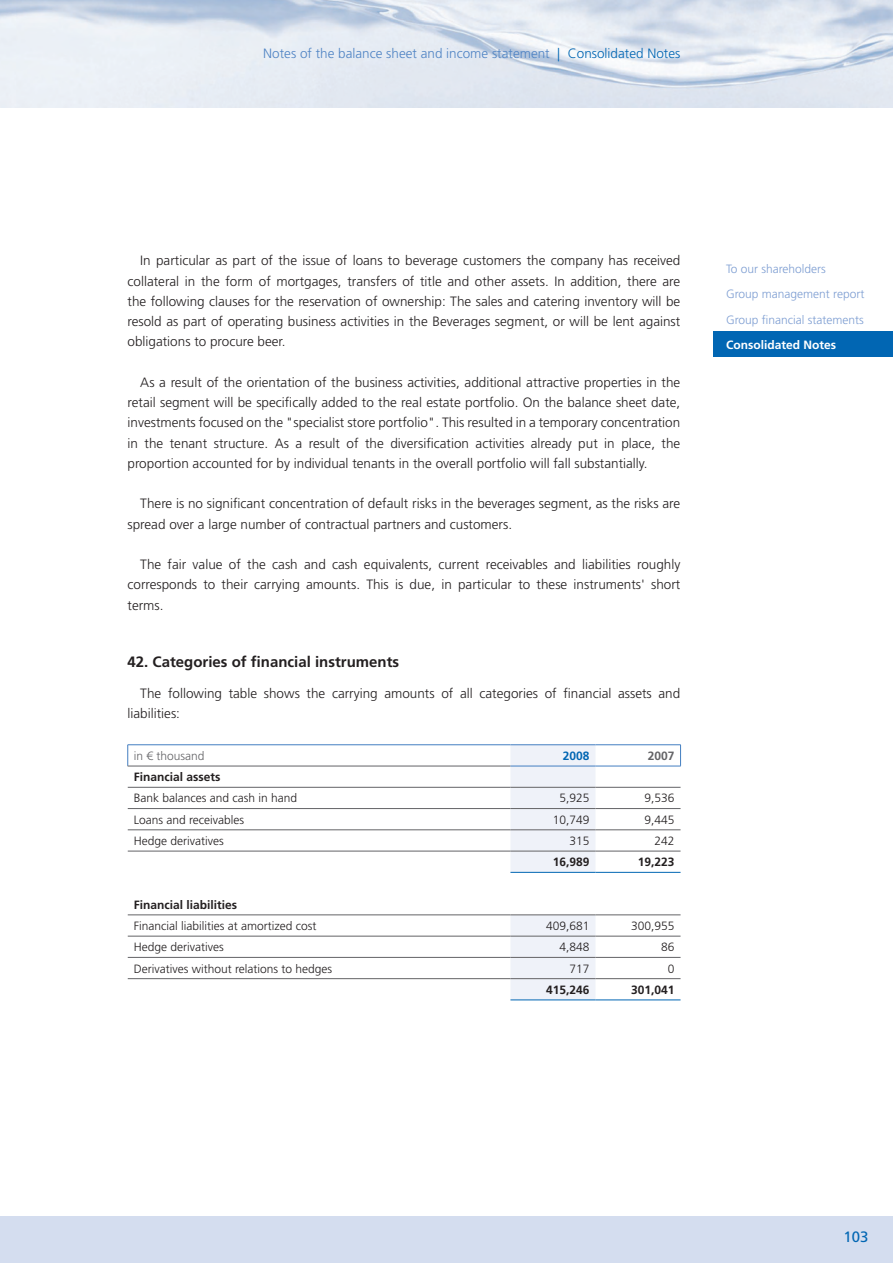
<style>
.page{position:relative;width:893px;height:1263px;background:#fff}
.page>*{position:absolute;margin:0;border:0;box-sizing:border-box;transform-origin:0 0}
.t1{font:700 15px "Frutiger LT Std";color:#231f20}
.t2{font:15px "Frutiger LT Std";color:#0166b3}
.t3{font:300 13.5px/20.2px "Frutiger LT Std";color:#231f20;text-align:justify}
.t4{font:300 13.5px "Frutiger LT Std";color:#5084c4}
.t5{font:300 12px "Frutiger LT Std";color:#231f20}
.t6{font:300 12px/25.5px "Frutiger LT Std";color:#7e9ed2}
.t7{font:700 12px "Frutiger LT Std";color:#231f20}
.t8{font:700 12px "Frutiger LT Std";color:#fff}
.t9{font:300 12px "Frutiger LT Std";color:#636366}
.t10{font:700 12px "Frutiger LT Std";color:#0166b3}
.t11{font:700 12px "Frutiger LT Std";color:#636366}
.s1{color:#0166b3}
</style>
<div class="page">
<img style="left:0;top:0;width:893px;height:107px">
<div style="left:0;top:1216px;width:893px;height:47px;background:#d4ddef"></div>
<svg style="left:510px;top:745px;width:85px;height:254px"></svg>
<svg style="left:127px;top:745px;width:1px;height:21px"></svg>
<hr style="left:128px;top:744px;width:382px;height:1px;background:#437ec1">
<hr style="left:510px;top:872px;width:85px;height:1px;background:#0166b3">
<hr style="left:595px;top:872px;width:86px;height:1px;background:#0166b3">
<hr style="left:510px;top:999px;width:85px;height:1px;background:#0166b3">
<hr style="left:595px;top:999px;width:86px;height:1px;background:#0166b3">
<hr style="left:128px;top:766px;width:382px;height:1px;background:#636366">
<hr style="left:128px;top:787px;width:382px;height:1px;background:#636366">
<hr style="left:510px;top:787px;width:85px;height:1px;background:#636366">
<hr style="left:595px;top:787px;width:86px;height:1px;background:#636366">
<hr style="left:128px;top:808px;width:382px;height:1px;background:#636366">
<hr style="left:510px;top:808px;width:85px;height:1px;background:#636366">
<hr style="left:595px;top:808px;width:86px;height:1px;background:#636366">
<hr style="left:128px;top:829px;width:382px;height:1px;background:#636366">
<hr style="left:510px;top:829px;width:85px;height:1px;background:#636366">
<hr style="left:595px;top:829px;width:86px;height:1px;background:#636366">
<hr style="left:128px;top:851px;width:382px;height:1px;background:#636366">
<hr style="left:510px;top:851px;width:85px;height:1px;background:#636366">
<hr style="left:595px;top:851px;width:86px;height:1px;background:#636366">
<hr style="left:128px;top:915px;width:382px;height:1px;background:#636366">
<hr style="left:510px;top:915px;width:85px;height:1px;background:#636366">
<hr style="left:595px;top:915px;width:86px;height:1px;background:#636366">
<hr style="left:128px;top:936px;width:382px;height:1px;background:#636366">
<hr style="left:510px;top:936px;width:85px;height:1px;background:#636366">
<hr style="left:595px;top:936px;width:86px;height:1px;background:#636366">
<hr style="left:128px;top:957px;width:382px;height:1px;background:#636366">
<hr style="left:510px;top:957px;width:85px;height:1px;background:#636366">
<hr style="left:595px;top:957px;width:86px;height:1px;background:#636366">
<hr style="left:128px;top:978px;width:382px;height:1px;background:#636366">
<hr style="left:510px;top:978px;width:85px;height:1px;background:#636366">
<hr style="left:595px;top:978px;width:86px;height:1px;background:#636366">
<hr style="left:510px;top:744px;width:85px;height:1px;background:#437ec1">
<hr style="left:595px;top:744px;width:86px;height:1px;background:#437ec1">
<svg style="left:680px;top:745px;width:1px;height:21px"></svg>
<hr style="left:510px;top:766px;width:85px;height:1px;background:#437ec1">
<hr style="left:595px;top:766px;width:86px;height:1px;background:#437ec1">
<div style="left:713px;top:332px;width:180px;height:25px;background:#0166b3"></div>
<p class="t4" style="left:263px;top:46px;width:419px">Notes of the balance sheet and income statement <span class="s1">| Consolidated Notes</span></p>
<p class="t3" style="left:128px;top:251px;width:554px;text-indent:13px">In particular as part of the issue of loans to beverage customers the company has received collateral in the form of mortgages, transfers of title and other assets. In addition, there are the following clauses for the reservation of ownership: The sales and catering inventory will be resold as part of operating business activities in the Beverages segment, or will be lent against obligations to procure beer.</p>
<p class="t3" style="left:128px;top:372px;width:554px;text-indent:13px">As a result of the orientation of the business activities, additional attractive properties in the retail segment will be specifically added to the real estate portfolio. On the balance sheet date, investments focused on the "specialist store portfolio". This resulted in a temporary concentration in the tenant structure. As a result of the diversification activities already put in place, the proportion accounted for by individual tenants in the overall portfolio will fall substantially.</p>
<p class="t3" style="left:128px;top:494px;width:554px;text-indent:13px">There is no significant concentration of default risks in the beverages segment, as the risks are spread over a large number of contractual partners and customers.</p>
<p class="t3" style="left:128px;top:554px;width:554px;text-indent:13px">The fair value of the cash and cash equivalents, current receivables and liabilities roughly corresponds to their carrying amounts. This is due, in particular to these instruments' short terms.</p>
<p class="t1" style="left:128px;top:653px;width:273px">42. Categories of financial instruments</p>
<p class="t3" style="left:128px;top:683px;width:554px;text-indent:13px">The following table shows the carrying amounts of all categories of financial assets and liabilities:</p>
<p class="t9" style="left:134px;top:749px;width:72px">in € thousand</p>
<p class="t10" style="left:563px;top:749px;width:28px">2008</p>
<p class="t11" style="left:648px;top:749px;width:28px">2007</p>
<p class="t7" style="left:134px;top:770px;width:88px">Financial assets</p>
<p class="t5" style="left:134px;top:791px;width:165px">Bank balances and cash in hand</p>
<p class="t5" style="left:559px;top:791px;width:32px">5,925</p>
<p class="t5" style="left:645px;top:791px;width:32px">9,536</p>
<p class="t5" style="left:134px;top:813px;width:112px">Loans and receivables</p>
<p class="t5" style="left:553px;top:813px;width:38px">10,749</p>
<p class="t5" style="left:645px;top:813px;width:32px">9,445</p>
<p class="t5" style="left:134px;top:834px;width:92px">Hedge derivatives</p>
<p class="t5" style="left:569px;top:834px;width:22px">315</p>
<p class="t5" style="left:655px;top:834px;width:22px">242</p>
<p class="t7" style="left:553px;top:855px;width:38px">16,989</p>
<p class="t7" style="left:638px;top:855px;width:38px">19,223</p>
<p class="t7" style="left:134px;top:897px;width:105px">Financial liabilities</p>
<p class="t5" style="left:134px;top:919px;width:184px">Financial liabilities at amortized cost</p>
<p class="t5" style="left:546px;top:919px;width:45px">409,681</p>
<p class="t5" style="left:631px;top:919px;width:45px">300,955</p>
<p class="t5" style="left:134px;top:940px;width:92px">Hedge derivatives</p>
<p class="t5" style="left:559px;top:940px;width:32px">4,848</p>
<p class="t5" style="left:661px;top:940px;width:15px">86</p>
<p class="t5" style="left:134px;top:962px;width:200px">Derivatives without relations to hedges</p>
<p class="t5" style="left:569px;top:962px;width:22px">717</p>
<p class="t5" style="left:668px;top:962px;width:8px">0</p>
<p class="t7" style="left:546px;top:982px;width:45px">415,246</p>
<p class="t7" style="left:631px;top:982px;width:45px">301,041</p>
<p class="t6" style="left:726px;top:256px;width:140px">To our shareholders<br>Group management report<br>Group financial statements</p>
<p class="t8" style="left:726px;top:338px;width:112px">Consolidated Notes</p>
<p class="t2" style="left:843px;top:1228px;width:27px">103</p>
</div>
